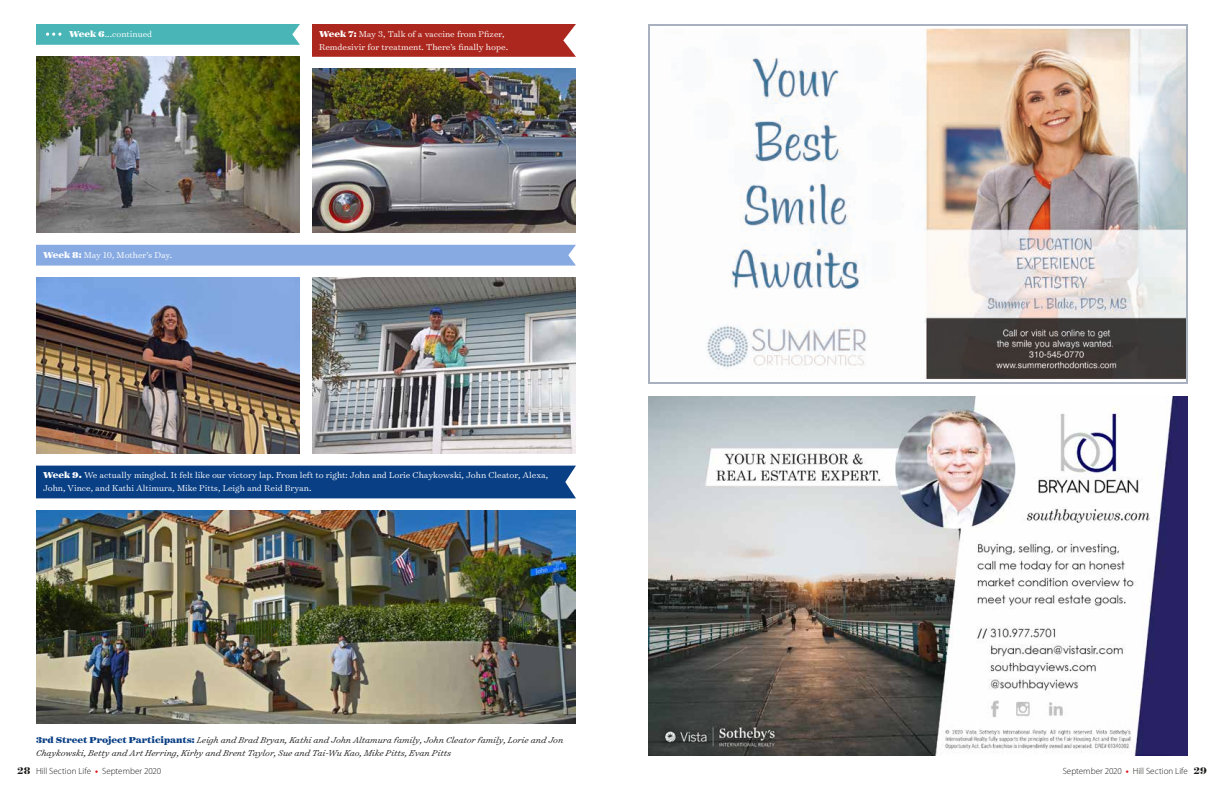
<style>
.page{position:relative;width:1224px;height:792px;background:#fff}
.page>*{position:absolute;margin:0;border:0;box-sizing:border-box;transform-origin:0 0}
.t1{font:300 9.8px/13px "Surveyor Text";color:#fff}
.t2{font:italic 300 9.8px/13px "Surveyor Text";color:#1c1b1a}
.t3{font:300 9px "Myriad Pro";color:#1c1b1a}
.s1{font-weight:900}
.s2{font-weight:900;font-style:normal;color:#093f85}
.s3{font-family:"Surveyor Display";font-weight:700;font-size:11px}
.s4{font-weight:700;color:#e50d15}
</style>
<div class="page">
<img style="left:648px;top:396px;width:540px;height:360px">
<img style="left:648px;top:24px;width:540px;height:360px">
<img style="left:36px;top:510px;width:540px;height:213px">
<img style="left:36px;top:278px;width:264px;height:176px">
<img style="left:312px;top:278px;width:264px;height:176px">
<img style="left:312px;top:69px;width:264px;height:164px">
<img style="left:36px;top:57px;width:264px;height:176px">
<svg style="left:36px;top:24px;width:264px;height:21px;background:#4eb7b9"></svg>
<div style="left:312px;top:24px;width:264px;height:33px;background:#ac271e"></div>
<div style="left:36px;top:245px;width:540px;height:21px;background:#87aae2"></div>
<div style="left:36px;top:466px;width:540px;height:32px;background:#093f85"></div>
<p class="t1" style="left:69px;top:27px;width:85px"><span class="s1">Week 6</span>...continued</p>
<p class="t1" style="left:319px;top:27px;width:191px"><span class="s1">Week 7:</span> May 3, Talk of a vaccine from Pfizer,<br>Remdesivir for treatment. There’s finally hope.</p>
<p class="t1" style="left:43px;top:248px;width:131px"><span class="s1">Week 8:</span> May 10, Mother’s Day.</p>
<p class="t1" style="left:43px;top:469px;width:507px"><span class="s1">Week 9.</span> We actually mingled. It felt like our victory lap. From left to right: John and Lorie Chaykowski, John Cleator, Alexa,<br>John, Vince, and Kathi Altimura, Mike Pitts, Leigh and Reid Bryan.</p>
<p class="t2" style="left:36px;top:733px;width:529px"><span class="s2">3rd Street Project Participants:</span> Leigh and Brad Bryan, Kathi and John Altamura family, John Cleator family, Lorie and Jon<br>Chaykowski, Betty and Art Herring, Kirby and Brent Taylor, Sue and Tai-Wu Kao, Mike Pitts, Evan Pitts</p>
<p class="t3" style="left:17px;top:765px;width:146px"><span class="s3">28</span> Hill Section Life <span class="s4">•</span> September 2020</p>
<p class="t3" style="left:1063px;top:765px;width:146px">September 2020 <span class="s4">•</span> Hill Section Life <span class="s3">29</span></p>
</div>
